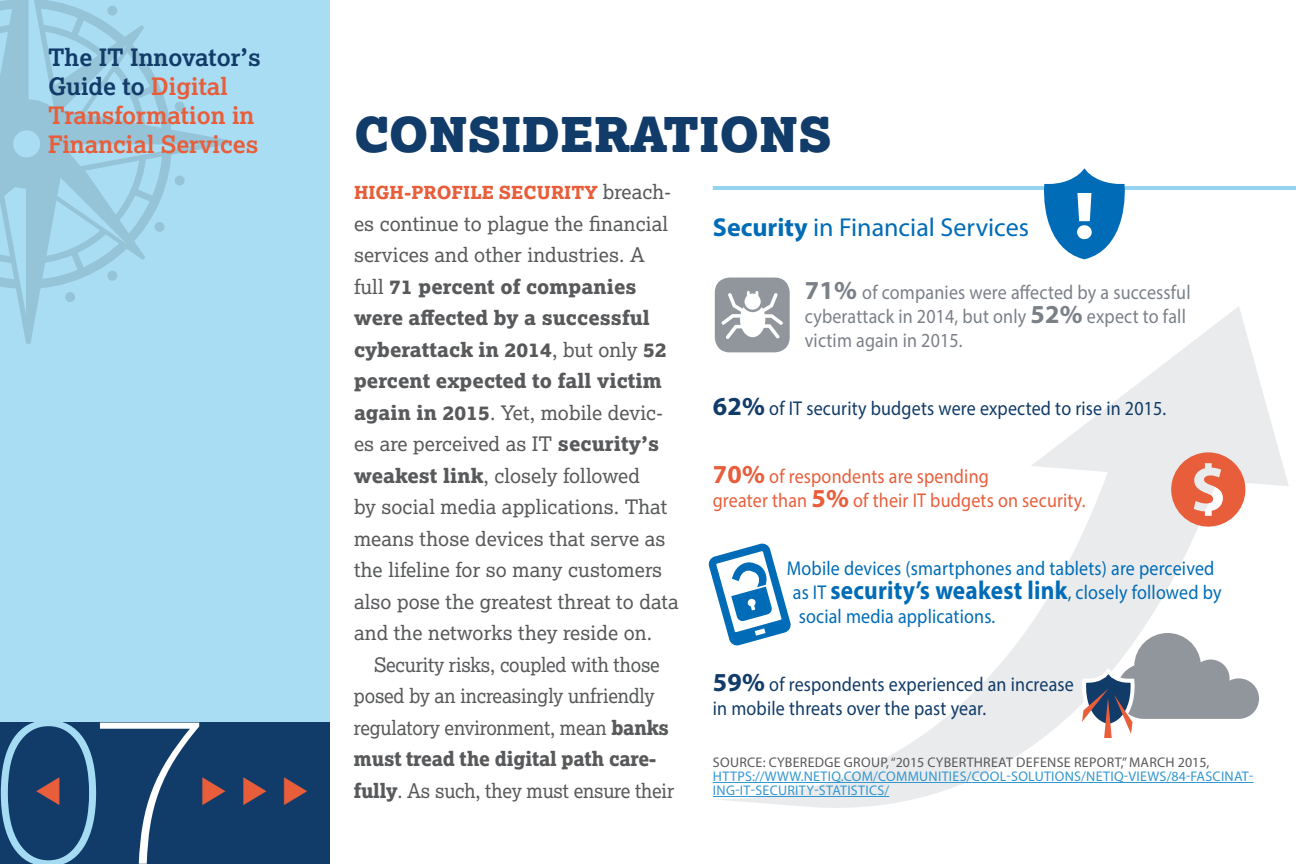
<style>
.page{position:relative;width:1296px;height:864px;background:#fff}
.page>*{position:absolute;margin:0;border:0;box-sizing:border-box;transform-origin:0 0}
.t1{font:200 220.6px "Source Code Pro";color:#fff}
.t2{font:900 48px "Lexia";color:#113b68}
.t3{font:26px "Myriad Pro";color:#006cb7}
.t4{font:700 24px/28.8px "Lexia";color:#e85e3b}
.t5{font:20px/31.6px "Lexia";letter-spacing:.005em;color:#58595b}
.t6{font:20px/31.4px "Lexia";letter-spacing:.005em;color:#58595b;scale:.95 1}
.t7{font:20px/24px "Myriad Pro";letter-spacing:.01em;color:#113b68;scale:.9 1}
.t8{font:20px/24px "Myriad Pro";letter-spacing:.01em;color:#006cb7;scale:.9 1}
.t9{font:20px/24px "Myriad Pro";letter-spacing:.01em;color:#7b8087;scale:.9 1}
.t10{font:20px/24px "Myriad Pro";letter-spacing:.01em;color:#e85e3b;scale:.9 1}
.t11{font:800 18px "Lexia";letter-spacing:.005em;color:#e85e3b}
.t12{font:14px/14px "Myriad Pro";letter-spacing:.02em;color:#3397d1}
.t13{font:14px "Myriad Pro";letter-spacing:.02em;color:#58595b}
.s1{color:#113b68}
.s2{font-weight:400;font-size:20px;color:#58595b}
.s3{font-weight:800}
.s4{font-weight:700}
.s5{font-weight:700;font-size:26px}
</style>
<div class="page">
<svg style="left:712px;top:306px;width:577px;height:502px"></svg>
<div style="left:0;top:0;width:330px;height:821px;background:#a9ddf4"></div>
<div style="left:0;top:722px;width:330px;height:142px;background:#113b68"></div>
<svg style="left:0;top:0;width:214px;height:330px"></svg>
<hr style="left:713px;top:186px;width:583px;height:4px;background:#94d4f1">
<hr style="left:713px;top:782px;width:541px;height:1px;background:#3397d1">
<hr style="left:713px;top:796px;width:176px;height:1px;background:#3397d1">
<svg style="left:708px;top:543px;width:84px;height:103px"></svg>
<div style="left:715px;top:278px;width:75px;height:74px;background:#91969d;border-radius:15px"></div>
<svg style="left:721px;top:291px;width:62px;height:48px"></svg>
<svg style="left:1044px;top:168px;width:81px;height:91px"></svg>
<svg style="left:1079px;top:633px;width:180px;height:105px"></svg>
<svg style="left:1171px;top:452px;width:74px;height:75px;background:#ea937d"></svg>
<svg style="left:1px;top:722px;width:95px;height:142px"></svg>
<p class="t4" style="left:48px;top:43px;width:214px"><span class="s1">The IT Innovator’s<br>Guide to</span> Digital<br>Transformation in<br>Financial Services</p>
<h1 class="t1" style="left:83px;top:647px;width:228px"><sup>◆</sup>7 <sup>◆◆</sup></h1>
<h2 class="t2" style="left:354px;top:106px;width:479px">CONSIDERATIONS</h2>
<p class="t11" style="left:354px;top:182px;width:318px">HIGH-PROFILE SECURITY <span class="s2">breach-</span></p>
<p class="t5" style="left:354px;top:208px;width:326px">es continue to plague the financial services and other industries. A full <span class="s3">71 percent of companies were affected by a successful cyberattack in 2014</span>, but only <span class="s3">52 percent expected to fall victim again in 2015</span>. Yet, mobile devic&shy;es are perceived as IT <span class="s3">security’s weakest link</span>, closely followed<br>by social media applications. That means those devices that serve as the lifeline for so many customers also pose the greatest threat to data and the networks they reside on.</p>
<p class="t6" style="left:354px;top:649px;width:339px;text-indent:20px">Security risks, coupled with those posed by an increasingly unfriendly regulatory environment, mean <span class="s3">banks must tread the digital path care&shy;fully</span>. As such, they must ensure their</p>
<h3 class="t3" style="left:713px;top:212px;width:318px"><span class="s4">Security</span> in Financial Services</h3>
<p class="t9" style="left:805px;top:280px;width:430px"><span class="s5">71%</span> of companies were affected by a successful cyberattack in 2014, but only <span class="s5">52%</span> expect to fall victim again in 2015.</p>
<p class="t7" style="left:713px;top:396px;width:505px"><span class="s5">62%</span> of IT security budgets were expected to rise in 2015.</p>
<p class="t10" style="left:713px;top:464px;width:416px"><span class="s5">70%</span> of respondents are spending<br>greater than <span class="s5">5%</span> of their IT budgets on security.</p>
<p class="t8" style="left:793px;top:556px;width:478px;text-indent:-6px">Mobile devices (smartphones and tablets) are perceived as IT <span class="s5">security’s weakest link</span>, closely followed by social media applications.</p>
<p class="t7" style="left:713px;top:672px;width:403px"><span class="s5">59%</span> of respondents experienced an increase in mobile threats over the past year.</p>
<p class="t13" style="left:713px;top:754px;width:498px">SOURCE: CYBEREDGE GROUP, “2015 CYBERTHREAT DEFENSE REPORT,” MARCH 2015,</p>
<p class="t12" style="left:713px;top:769px;width:542px">HTTPS://WWW.NETIQ.COM/COMMUNITIES/COOL-SOLUTIONS/NETIQ-VIEWS/84-FASCINAT-<br>ING-IT-SECURITY-STATISTICS/</p>
</div>
